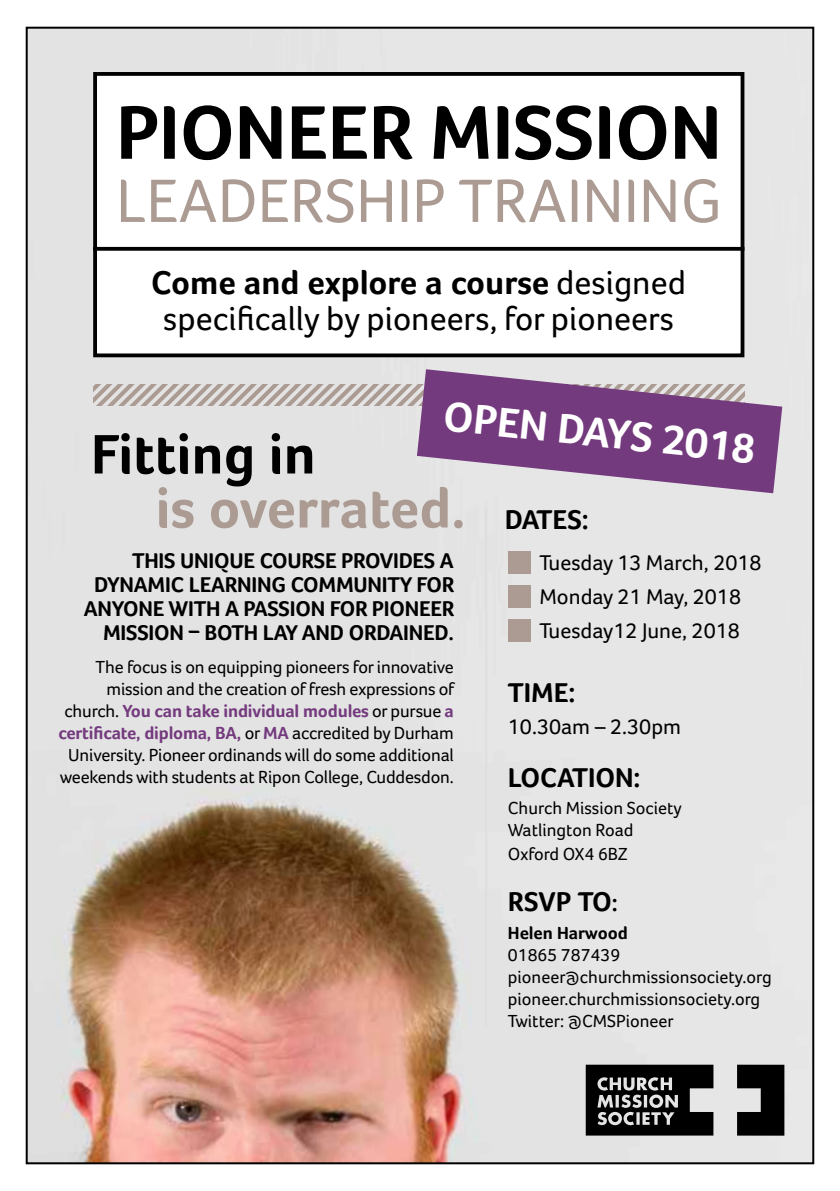
<style>
.page{position:relative;width:840px;height:1191px;background:#fff}
.page>*{position:absolute;margin:0;border:0;box-sizing:border-box;transform-origin:0 0}
.t1{font:700 78.2px "Foco";color:#000}
.t2{font:63px "Foco";color:#ab9b93}
.t3{font:700 57.2px "Foco";color:#ab9b93}
.t4{font:700 57.2px "Foco";color:#000}
.t5{font:700 43px "Foco";color:#fff}
.t6{font:34px/36px "Foco";color:#000;text-align:center}
.t7{font:700 28px "Foco";color:#000}
.t8{font:700 22px/24px "Foco";letter-spacing:-.01em;color:#000;text-align:right}
.t9{font:22px/33.6px "Foco";color:#000}
.t10{font:18px/22px "Foco";letter-spacing:-.01em;color:#000}
.t11{font:700 18px "Foco";color:#000}
.s1{font-weight:700}
.s2{font-weight:700;color:#743a7e}
.s3{font-size:24px}
</style>
<div class="page">
<div style="left:29px;top:30px;width:781px;height:657px;background:#e3e3e3"></div>
<img style="left:29px;top:687px;width:781px;height:474px">
<svg style="left:585px;top:1064px;width:128px;height:71px;background:#393939"></svg>
<svg style="left:736px;top:1064px;width:48px;height:71px;background:#2d2d2d"></svg>
<div style="left:813px;top:23px;width:26px;height:1168px;background:linear-gradient(to right,#fff,#fff)"></div>
<div style="left:93px;top:72px;width:651px;height:285px;background:#fff;border:4px solid #000"></div>
<svg style="left:93px;top:384px;width:323px;height:21px;background:#c5bdb9"></svg>
<svg style="left:93px;top:247px;width:651px;height:4px;background:#111"></svg>
<div style="left:507px;top:551px;width:23px;height:23px;background:#ab9b93"></div>
<div style="left:507px;top:585px;width:23px;height:23px;background:#ab9b93"></div>
<div style="left:507px;top:619px;width:23px;height:22px;background:#ab9b93"></div>
<hr style="left:485px;top:509px;width:2px;height:517px;background:#dededd">
<svg style="left:416px;top:369px;width:365px;height:124px;background:#966e9c"></svg>
<h1 class="t1" style="left:116px;top:86px;width:607px">PIONEER MISSION</h1>
<h2 class="t2" style="left:116px;top:164px;width:606px">LEADERSHIP TRAINING</h2>
<h3 class="t6" style="left:151px;top:264px;width:536px"><span class="s1">Come and explore a course</span> designed specifically by pioneers, for pioneers</h3>
<h3 class="t5" style="left:446px;top:390px;width:315px;rotate:6deg">OPEN DAYS 2018</h3>
<h3 class="t4" style="left:91px;top:420px;width:226px">Fitting in</h3>
<h3 class="t3" style="left:155px;top:474px;width:311px">is overrated.</h3>
<p class="t8" style="left:84px;top:548px;width:372px">THIS UNIQUE COURSE PROVIDES A<br>DYNAMIC LEARNING COMMUNITY FOR<br>ANYONE WITH A PASSION FOR PIONEER<br>MISSION – BOTH LAY AND ORDAINED.</p>
<p class="t10" style="left:58px;top:656px;width:397px;text-align:right">The focus is on equipping pioneers for innovative mission and the creation of fresh expressions of church. <span class="s2">You can take individual modules</span> or pursue <span class="s2">a certificate, diploma, BA,</span> or <span class="s2">MA</span> accredited by Durham University. Pioneer ordinands will do some additional weekends with students at Ripon College, Cuddesdon.</p>
<h3 class="t7" style="left:504px;top:503px;width:85px">DATES:</h3>
<p class="t9" style="left:539px;top:546px;width:223px">Tuesday 13 March, 2018<br>Monday 21 May, 2018<br>Tuesday12 June, 2018</p>
<h3 class="t7" style="left:507px;top:675px;width:69px">TIME:</h3>
<p class="t9" style="left:507px;top:709px;width:175px">10.30am – 2.30pm</p>
<h3 class="t7" style="left:507px;top:760px;width:134px">LOCATION:</h3>
<p class="t10" style="left:507px;top:797px;width:175px">Church Mission Society<br>Watlington Road</p>
<p class="t10" style="left:507px;top:843px;width:121px">Oxford OX4 6BZ</p>
<h3 class="t7" style="left:507px;top:885px;width:111px">RSVP TO<span class="s3">:</span></h3>
<p class="t11" style="left:507px;top:922px;width:121px">Helen Harwood</p>
<p class="t10" style="left:507px;top:943px;width:265px">01865 787439 pioneer@churchmissionsociety.org pioneer.churchmissionsociety.org<br>Twitter: @CMSPioneer</p>
</div>
